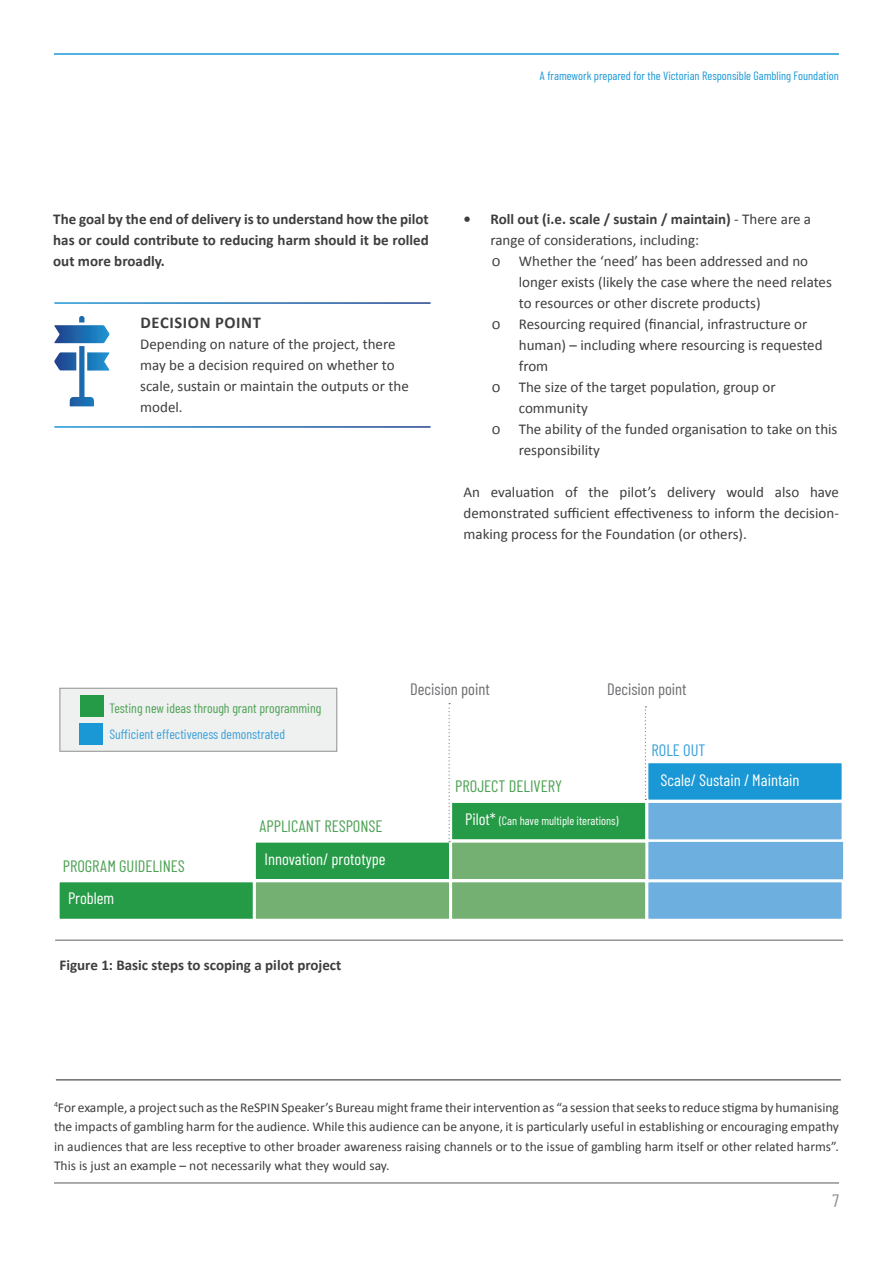
<style>
.page{position:relative;width:893px;height:1263px;background:#fff}
.page>*{position:absolute;margin:0;border:0;box-sizing:border-box;transform-origin:0 0}
.t1{font:18px "Barlow Condensed";color:#8e918e}
.t2{font:16.5px "Barlow Condensed";color:#4ca153}
.t3{font:16.5px "Barlow Condensed";color:#fff}
.t4{font:16.5px "Barlow Condensed";color:#6c6d70}
.t5{font:700 16.5px "Calibri";letter-spacing:.04em;color:#3e3e3f}
.t6{font:16.5px "Barlow Condensed";color:#3ba0d9}
.t7{font:15px/21px "Calibri";color:#3e3e3f}
.t8{font:700 15px/21px "Calibri";color:#3e3e3f;text-align:justify}
.t9{font:13.5px/19.5px "Calibri";color:#3e3e3f;text-align:justify}
.t10{font:13.5px "Barlow Condensed";color:#4ca153}
.t11{font:13.5px "Barlow Condensed";color:#3ba0d9}
.t12{font:12px "Barlow Condensed";color:#1a98d6}
.t13{font:12px "Barlow Condensed";color:#fff}
.s1{font-weight:400}
.s2{font-size:16.5px}
</style>
<div class="page">
<hr style="left:54px;top:53px;width:785px;height:2px;background:#1a98d6">
<hr style="left:54px;top:1182px;width:785px;height:2px;background:#8e918e">
<div style="left:60px;top:688px;width:277px;height:64px;background:#eff1f0;border:1px solid #8e918e"></div>
<hr style="left:56px;top:1079px;width:785px;height:1px;background:#6c6d70">
<svg style="left:54px;top:316px;width:56px;height:90px"></svg>
<div style="left:645px;top:760px;width:200px;height:43px;background:#1a98d6;border:3px solid #fff"></div>
<div style="left:449px;top:800px;width:199px;height:42px;background:#269b47;border:3px solid #fff"></div>
<div style="left:645px;top:800px;width:200px;height:42px;background:#6db0e0;border:3px solid #fff"></div>
<div style="left:253px;top:840px;width:199px;height:42px;background:#269b47;border:3px solid #fff"></div>
<div style="left:449px;top:840px;width:199px;height:42px;background:#75b073;border:3px solid #fff"></div>
<div style="left:647px;top:840px;width:198px;height:41px;background:#6db0e0;border:2px solid #fff"></div>
<div style="left:57px;top:879px;width:199px;height:43px;background:#269b47;border:3px solid #fff"></div>
<div style="left:253px;top:879px;width:199px;height:43px;background:#75b073;border:3px solid #fff"></div>
<div style="left:449px;top:879px;width:199px;height:43px;background:#75b073;border:3px solid #fff"></div>
<div style="left:645px;top:879px;width:200px;height:43px;background:#6db0e0;border:3px solid #fff"></div>
<hr style="left:55px;top:939px;width:788px;height:2px;background:#939598">
<svg style="left:449px;top:703px;width:1px;height:139px"></svg>
<svg style="left:645px;top:706px;width:1px;height:94px"></svg>
<div style="left:80px;top:695px;width:23px;height:21px;background:#269b47"></div>
<div style="left:79px;top:723px;width:24px;height:21px;background:#1a98d6"></div>
<p class="t12" style="left:539px;top:68px;width:301px">A framework prepared for the Victorian Responsible Gambling Foundation</p>
<p class="t8" style="left:53px;top:208px;width:377px">The goal by the end of delivery is to understand how the pilot has or could contribute to reducing harm should it be rolled out more broadly.</p>
<p class="t8" style="left:463px;top:208px;width:349px">• Roll out (i.e. scale / sustain / maintain) <span class="s1">- There are a</span></p>
<p class="t7" style="left:490px;top:229px;width:210px">range of considerations, including:</p>
<p class="t7" style="left:492px;top:250px;width:318px">Ê Whether the ‘need’ has been addressed and no</p>
<p class="t7" style="left:519px;top:271px;width:315px">longer exists (likely the case where the need relates</p>
<p class="t7" style="left:519px;top:292px;width:243px">to resources or other discrete products)</p>
<p class="t7" style="left:492px;top:313px;width:317px">Ê Resourcing required (financial, infrastructure or</p>
<p class="t7" style="left:519px;top:334px;width:305px">human) – including where resourcing is requested</p>
<p class="t7" style="left:519px;top:355px;width:31px">from</p>
<p class="t7" style="left:492px;top:376px;width:285px">Ê The size of the target population, group or</p>
<p class="t7" style="left:519px;top:397px;width:71px">community</p>
<p class="t7" style="left:492px;top:418px;width:347px">Ê The ability of the funded organisation to take on this</p>
<p class="t7" style="left:519px;top:439px;width:83px">responsibility</p>
<p class="t7" style="left:463px;top:481px;width:377px;text-align:justify">An evaluation of the pilot’s delivery would also have demonstrated sufficient effectiveness to inform the decision&shy;making process for the Foundation (or others).</p>
<p class="t5" style="left:141px;top:312px;width:122px">DECISION POINT</p>
<p class="t7" style="left:140px;top:334px;width:270px">Depending on nature of the project, there may be a decision required on whether to scale, sustain or maintain the outputs or the model.</p>
<p class="t10" style="left:109px;top:700px;width:213px">Testing new ideas through grant programming</p>
<p class="t11" style="left:109px;top:726px;width:177px">Sufficient effectiveness demonstrated</p>
<p class="t2" style="left:63px;top:856px;width:124px">PROGRAM GUIDELINES</p>
<p class="t3" style="left:68px;top:888px;width:48px">Problem</p>
<p class="t2" style="left:259px;top:816px;width:125px">APPLICANT RESPONSE</p>
<p class="t3" style="left:265px;top:849px;width:123px">Innovation/ prototype</p>
<p class="t8" style="left:60px;top:954px;width:283px">Figure 1: Basic steps to scoping a pilot project</p>
<p class="t4" style="left:410px;top:679px;width:81px">Decision point</p>
<p class="t4" style="left:607px;top:679px;width:81px">Decision point</p>
<p class="t2" style="left:455px;top:776px;width:108px">PROJECT DELIVERY</p>
<p class="t13" style="left:465px;top:813px;width:155px"><span class="s2">Pilot*</span> (Can have multiple iterations)</p>
<p class="t6" style="left:651px;top:739px;width:56px">ROLE OUT</p>
<p class="t3" style="left:661px;top:769px;width:140px">Scale/ Sustain / Maintain</p>
<p class="t9" style="left:54px;top:1097px;width:786px"><sup>4</sup>For example, a project such as the ReSPIN Speaker’s Bureau might frame their intervention as “a session that seeks to reduce stigma by humanising the impacts of gambling harm for the audience. While this audience can be anyone, it is particularly useful in establishing or encouraging empathy in audiences that are less receptive to other broader awareness raising channels or to the issue of gambling harm itself or other related harms”.<br>This is just an example – not necessarily what they would say.</p>
<p class="t1" style="left:832px;top:1190px;width:8px">7</p>
</div>
